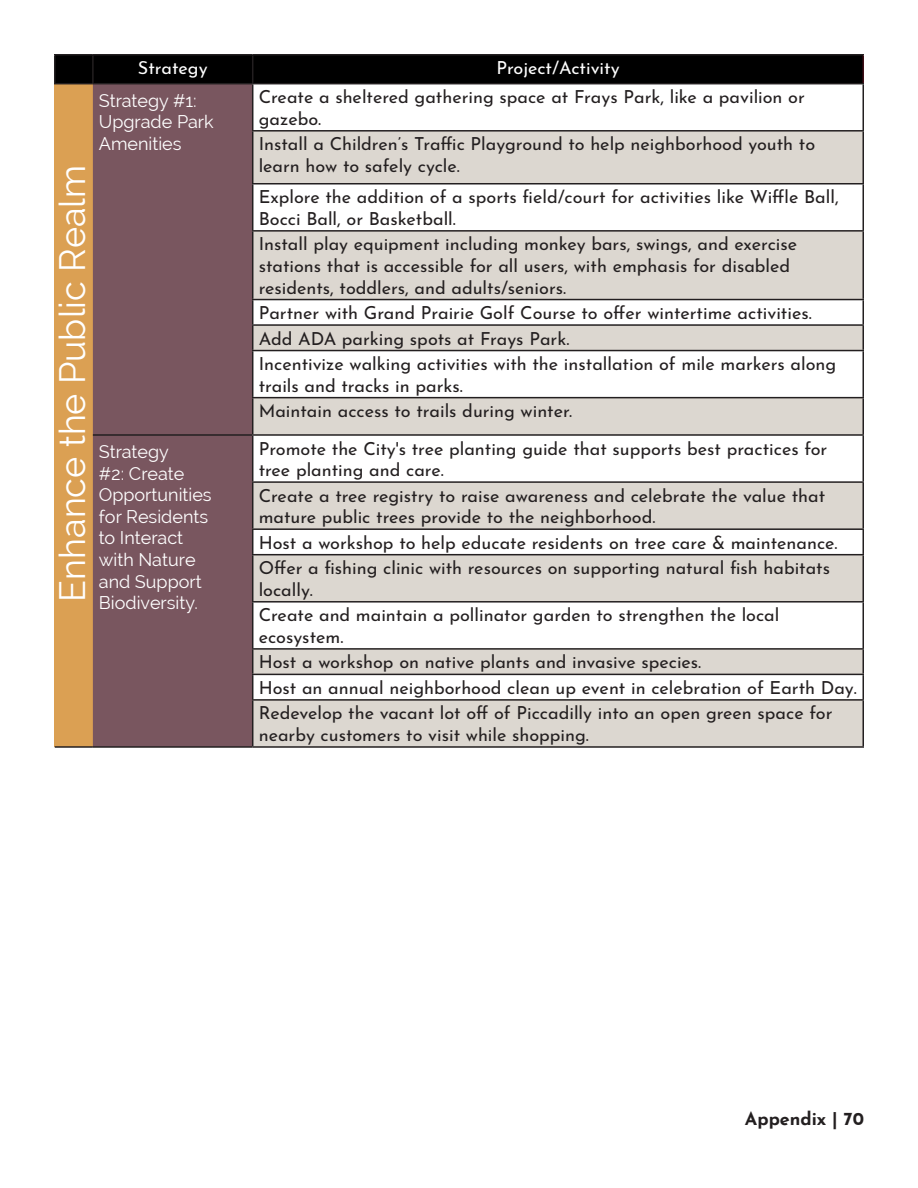
<style>
.page{position:relative;width:918px;height:1188px;background:#fff}
.page>*{position:absolute;margin:0;border:0;box-sizing:border-box;transform-origin:0 0}
.t1{font:36px "Raleway";color:#fff}
.t2{font:18px/21.6px "Josefin Sans";color:#231f20}
.t3{font:18px/21.6px "Raleway";color:#fff}
.t4{font:18px "Josefin Sans";color:#fff}
.t5{font:700 18px "Josefin Sans";color:#231f20}
</style>
<div class="page">
<div style="left:55px;top:84px;width:38px;height:663px;background:#dba053"></div>
<div style="left:93px;top:84px;width:160px;height:662px;background:#79565f"></div>
<svg style="left:253px;top:132px;width:610px;height:614px;fill:#dcd7d0"></svg>
<hr style="left:252px;top:84px;width:1px;height:46px;background:#231f20">
<hr style="left:862px;top:84px;width:2px;height:46px;background:#231f20">
<hr style="left:252px;top:130px;width:612px;height:2px;background:#231f20">
<hr style="left:252px;top:132px;width:1px;height:51px;background:#231f20">
<hr style="left:862px;top:132px;width:2px;height:51px;background:#231f20">
<hr style="left:252px;top:183px;width:612px;height:1px;background:#231f20">
<hr style="left:252px;top:185px;width:1px;height:45px;background:#231f20">
<hr style="left:862px;top:185px;width:2px;height:45px;background:#231f20">
<hr style="left:93px;top:434px;width:160px;height:2px;background:#231f20">
<hr style="left:55px;top:746px;width:38px;height:2px;background:#231f20">
<hr style="left:93px;top:746px;width:160px;height:2px;background:#231f20">
<hr style="left:54px;top:55px;width:2px;height:28px;background:#231f20">
<div style="left:55px;top:56px;width:807px;height:27px;background:#000"></div>
<hr style="left:54px;top:54px;width:39px;height:2px;background:#231f20">
<hr style="left:93px;top:54px;width:160px;height:2px;background:#231f20">
<hr style="left:253px;top:54px;width:611px;height:2px;background:#231f20">
<hr style="left:862px;top:55px;width:2px;height:28px;background:#3f0d16">
<hr style="left:54px;top:83px;width:39px;height:1px;background:#231f20">
<hr style="left:93px;top:83px;width:160px;height:1px;background:#231f20">
<hr style="left:253px;top:83px;width:611px;height:1px;background:#231f20">
<hr style="left:252px;top:230px;width:612px;height:2px;background:#231f20">
<hr style="left:252px;top:232px;width:1px;height:67px;background:#231f20">
<hr style="left:862px;top:232px;width:2px;height:67px;background:#231f20">
<hr style="left:252px;top:299px;width:612px;height:1px;background:#231f20">
<hr style="left:862px;top:300px;width:2px;height:24px;background:#231f20">
<svg style="left:252px;top:300px;width:1px;height:50px"></svg>
<hr style="left:252px;top:324px;width:612px;height:2px;background:#231f20">
<hr style="left:862px;top:326px;width:2px;height:24px;background:#231f20">
<hr style="left:252px;top:351px;width:1px;height:46px;background:#231f20">
<hr style="left:252px;top:350px;width:612px;height:1px;background:#231f20">
<hr style="left:862px;top:351px;width:2px;height:46px;background:#231f20">
<hr style="left:252px;top:398px;width:1px;height:36px;background:#231f20">
<hr style="left:252px;top:397px;width:612px;height:1px;background:#231f20">
<hr style="left:862px;top:398px;width:2px;height:36px;background:#231f20">
<hr style="left:252px;top:436px;width:1px;height:45px;background:#231f20">
<hr style="left:253px;top:434px;width:611px;height:2px;background:#231f20">
<hr style="left:862px;top:436px;width:2px;height:45px;background:#231f20">
<hr style="left:252px;top:483px;width:1px;height:45px;background:#231f20">
<hr style="left:252px;top:481px;width:612px;height:2px;background:#231f20">
<hr style="left:862px;top:483px;width:2px;height:45px;background:#231f20">
<svg style="left:252px;top:530px;width:1px;height:24px"></svg>
<hr style="left:252px;top:528px;width:612px;height:2px;background:#231f20">
<hr style="left:862px;top:530px;width:2px;height:24px;background:#231f20">
<hr style="left:252px;top:555px;width:1px;height:46px;background:#231f20">
<hr style="left:252px;top:554px;width:612px;height:1px;background:#231f20">
<hr style="left:862px;top:555px;width:2px;height:46px;background:#231f20">
<hr style="left:252px;top:603px;width:1px;height:45px;background:#231f20">
<hr style="left:252px;top:601px;width:612px;height:2px;background:#231f20">
<hr style="left:862px;top:603px;width:2px;height:45px;background:#231f20">
<hr style="left:252px;top:648px;width:612px;height:2px;background:#231f20">
<hr style="left:862px;top:650px;width:2px;height:24px;background:#231f20">
<svg style="left:252px;top:650px;width:1px;height:49px"></svg>
<hr style="left:252px;top:674px;width:612px;height:1px;background:#231f20">
<hr style="left:862px;top:675px;width:2px;height:24px;background:#231f20">
<hr style="left:252px;top:701px;width:1px;height:45px;background:#231f20">
<hr style="left:252px;top:699px;width:612px;height:2px;background:#231f20">
<hr style="left:862px;top:701px;width:2px;height:45px;background:#231f20">
<hr style="left:253px;top:746px;width:611px;height:2px;background:#231f20">
<p class="t1" style="left:52px;top:602px;width:438px;rotate:-90deg">Enhance the Public Realm</p>
<p class="t4" style="left:138px;top:53px;width:71px">Strategy</p>
<p class="t4" style="left:496px;top:53px;width:125px">Project/Activity</p>
<p class="t3" style="left:99px;top:89px;width:116px">Strategy #1:<br>Upgrade Park<br>Amenities</p>
<p class="t2" style="left:259px;top:84px;width:548px">Create a sheltered gathering space at Frays Park, like a pavilion or gazebo.</p>
<p class="t2" style="left:259px;top:131px;width:558px">Install a Children’s Traffic Playground to help neighborhood youth to learn how to safely cycle.</p>
<p class="t2" style="left:259px;top:184px;width:582px">Explore the addition of a sports field/court for activities like Wiffle Ball,<br>Bocci Ball, or Basketball.</p>
<p class="t2" style="left:259px;top:231px;width:540px">Install play equipment including monkey bars, swings, and exercise stations that is accessible for all users, with emphasis for disabled residents, toddlers, and adults/seniors.</p>
<p class="t2" style="left:259px;top:300px;width:555px">Partner with Grand Prairie Golf Course to offer wintertime activities.</p>
<p class="t2" style="left:259px;top:325px;width:312px">Add ADA parking spots at Frays Park.</p>
<p class="t2" style="left:259px;top:351px;width:579px">Incentivize walking activities with the installation of mile markers along trails and tracks in parks.</p>
<p class="t2" style="left:259px;top:398px;width:315px">Maintain access to trails during winter.</p>
<p class="t3" style="left:99px;top:441px;width:114px">Strategy<br>#2: Create<br>Opportunities for Residents to Interact with Nature and Support<br>Biodiversity.</p>
<p class="t2" style="left:259px;top:435px;width:570px">Promote the City's tree planting guide that supports best practices for tree planting and care.</p>
<p class="t2" style="left:259px;top:482px;width:568px">Create a tree registry to raise awareness and celebrate the value that mature public trees provide to the neighborhood.</p>
<p class="t2" style="left:259px;top:529px;width:580px">Host a workshop to help educate residents on tree care &amp; maintenance.</p>
<p class="t2" style="left:259px;top:555px;width:573px">Offer a fishing clinic with resources on supporting natural fish habitats locally.</p>
<p class="t2" style="left:259px;top:602px;width:522px">Create and maintain a pollinator garden to strengthen the local ecosystem.</p>
<p class="t2" style="left:259px;top:649px;width:444px">Host a workshop on native plants and invasive species.</p>
<p class="t2" style="left:259px;top:675px;width:600px">Host an annual neighborhood clean up event in celebration of Earth Day.</p>
<p class="t2" style="left:259px;top:700px;width:575px">Redevelop the vacant lot off of Piccadilly into an open green space for nearby customers to visit while shopping.</p>
<p class="t5" style="left:745px;top:1102px;width:121px">Appendix | 70</p>
</div>
